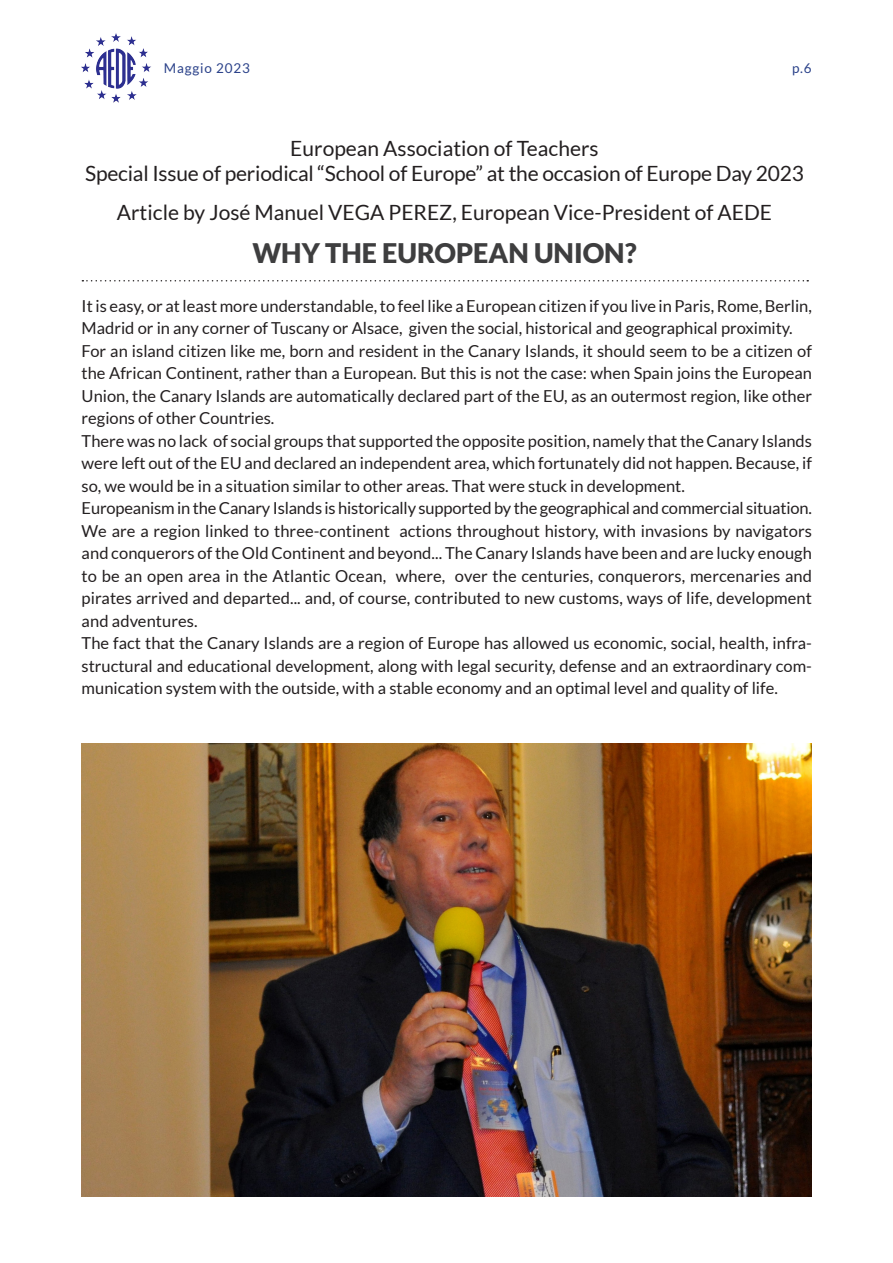
<style>
.page{position:relative;width:893px;height:1263px;background:#fff}
.page>*{position:absolute;margin:0;border:0;box-sizing:border-box;transform-origin:0 0}
.t1{font:900 27px "Lato";color:#3e3e3f}
.t2{font:21px "Lato";color:#231f20}
.t3{font:16.5px/22.5px "Lato";color:#231f20;text-align:justify}
.t4{font:13.5px "Lato";letter-spacing:.06em;color:#2b428a}
</style>
<div class="page">
<img style="left:81px;top:33px;width:70px;height:70px">
<svg style="left:82px;top:280px;width:726px;height:1px"></svg>
<img style="left:81px;top:743px;width:731px;height:454px">
<p class="t4" style="left:164px;top:61px;width:88px">Maggio 2023</p>
<p class="t4" style="left:792px;top:61px;width:21px">p.6</p>
<p class="t2" style="left:290px;top:136px;width:310px">European Association of Teachers</p>
<p class="t2" style="left:85px;top:162px;width:720px">Special Issue of periodical “School of Europe” at the occasion of Europe Day 2023</p>
<p class="t2" style="left:117px;top:201px;width:657px">Article by José Manuel VEGA PEREZ, European Vice-President of AEDE</p>
<p class="t1" style="left:252px;top:237px;width:386px">WHY THE EUROPEAN UNION?</p>
<p class="t3" style="left:82px;top:294px;width:732px">It is easy, or at least more understandable, to feel like a European citizen if you live in Paris, Rome, Berlin,<br>Madrid or in any corner of Tuscany or Alsace, given the social, historical and geographical proximity.</p>
<p class="t3" style="left:82px;top:339px;width:732px">For an island citizen like me, born and resident in the Canary Islands, it should seem to be a citizen of the African Continent, rather than a European. But this is not the case: when Spain joins the European Union, the Canary Islands are automatically declared part of the EU, as an outermost region, like other regions of other Countries.</p>
<p class="t3" style="left:82px;top:429px;width:732px">There was no lack of social groups that supported the opposite position, namely that the Canary Islands were left out of the EU and declared an independent area, which fortunately did not happen. Because, if so, we would be in a situation similar to other areas. That were stuck in development.</p>
<p class="t3" style="left:82px;top:497px;width:732px">Europeanism in the Canary Islands is historically supported by the geographical and commercial situation.<br>We are a region linked to three-continent actions throughout history, with invasions by navigators and conquerors of the Old Continent and beyond... The Canary Islands have been and are lucky enough to be an open area in the Atlantic Ocean, where, over the centuries, conquerors, mercenaries and pirates arrived and departed... and, of course, contributed to new customs, ways of life, development and adventures.</p>
<p class="t3" style="left:82px;top:632px;width:732px">The fact that the Canary Islands are a region of Europe has allowed us economic, social, health, infra&shy;structural and educational development, along with legal security, defense and an extraordinary com&shy;munication system with the outside, with a stable economy and an optimal level and quality of life.</p>
</div>
